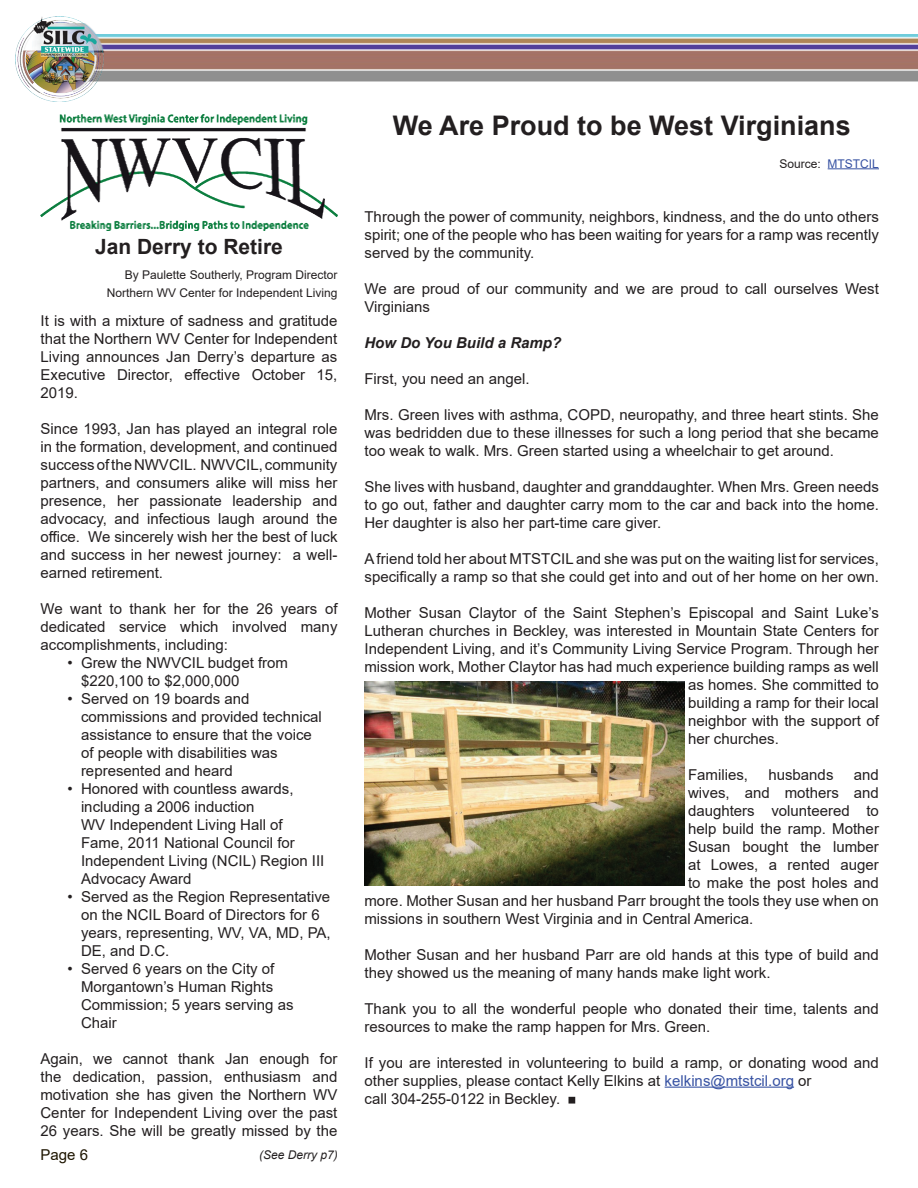
<style>
.page{position:relative;width:918px;height:1188px;background:#fff}
.page>*{position:absolute;margin:0;border:0;box-sizing:border-box;transform-origin:0 0}
.t1{font:700 27px "Arial";color:#231f20}
.t2{font:700 21px "Arial";color:#231f20}
.t3{font:15px/18px "Arial";color:#231f20}
.t4{font:italic 700 15px "Arial";color:#231f20}
.t5{font:15px "Arial";color:#1e1500}
.t6{font:12px/18px "Arial";color:#231f20;text-align:right}
.t7{font:italic 12px "Arial";color:#231f20}
.s1{color:#3853a3}
</style>
<div class="page">
<img style="left:104px;top:35px;width:814px;height:47px">
<img style="left:16px;top:17px;width:88px;height:85px">
<hr style="left:828px;top:168px;width:51px;height:1px;background:#3853a3">
<hr style="left:665px;top:1087px;width:129px;height:1px;background:#3853a3">
<div style="left:569px;top:1097px;width:6px;height:7px;border:2px solid #231f20"></div>
<img style="left:364px;top:681px;width:321px;height:204px">
<img style="left:40px;top:115px;width:298px;height:116px">
<h2 class="t2" style="left:95px;top:232px;width:189px">Jan Derry to Retire</h2>
<p class="t6" style="left:107px;top:266px;width:232px">By Paulette Southerly, Program Director<br>Northern WV Center for Independent Living</p>
<p class="t3" style="left:40px;top:311px;width:298px;text-align:justify">It is with a mixture of sadness and gratitude that the Northern WV Center for Independent Living announces Jan Derry’s departure as Executive Director, effective October 15, 2019.</p>
<p class="t3" style="left:40px;top:419px;width:299px;text-align:justify">Since 1993, Jan has played an integral role in the formation, development, and continued success of the NWVCIL. NWVCIL, community partners, and consumers alike will miss her presence, her passionate leadership and advocacy, and infectious laugh around the office. We sincerely wish her the best of luck and success in her newest journey: a well&shy;earned retirement.</p>
<p class="t3" style="left:40px;top:599px;width:299px;text-align:justify">We want to thank her for the 26 years of dedicated service which involved many accomplishments, including:</p>
<p class="t3" style="left:81px;top:653px;width:209px;text-indent:-14px">• Grew the NWVCIL budget from $220,100 to $2,000,000</p>
<p class="t3" style="left:81px;top:689px;width:242px;text-indent:-14px">• Served on 19 boards and commissions and provided technical assistance to ensure that the voice of people with disabilities was represented and heard</p>
<p class="t3" style="left:81px;top:779px;width:245px;text-indent:-14px">• Honored with countless awards, including a 2006 induction<br>WV Independent Living Hall of<br>Fame, 2011 National Council for<br>Independent Living (NCIL) Region III<br>Advocacy Award</p>
<p class="t3" style="left:81px;top:887px;width:251px;text-indent:-14px">• Served as the Region Representative on the NCIL Board of Directors for 6 years, representing, WV, VA, MD, PA,<br>DE, and D.C.</p>
<p class="t3" style="left:81px;top:959px;width:214px;text-indent:-14px">• Served 6 years on the City of<br>Morgantown’s Human Rights<br>Commission; 5 years serving as<br>Chair</p>
<p class="t3" style="left:40px;top:1049px;width:299px;text-align:justify">Again, we cannot thank Jan enough for the dedication, passion, enthusiasm and motivation she has given the Northern WV Center for Independent Living over the past 26 years. She will be greatly missed by the</p>
<p class="t7" style="left:259px;top:1147px;width:80px">(See Derry p7)</p>
<p class="t5" style="left:40px;top:1144px;width:49px">Page 6</p>
<h1 class="t1" style="left:393px;top:107px;width:460px">We Are Proud to be West Virginians</h1>
<p class="t6" style="left:780px;top:154px;width:101px">Source: <span class="s1">MTSTCIL</span></p>
<p class="t3" style="left:364px;top:207px;width:516px;text-align:justify">Through the power of community, neighbors, kindness, and the do unto others spirit; one of the people who has been waiting for years for a ramp was recently served by the community.</p>
<p class="t3" style="left:364px;top:279px;width:516px">We are proud of our community and we are proud to call ourselves West<br>Virginians</p>
<p class="t4" style="left:364px;top:332px;width:198px">How Do You Build a Ramp?</p>
<p class="t3" style="left:364px;top:369px;width:167px">First, you need an angel.</p>
<p class="t3" style="left:364px;top:405px;width:516px;text-align:justify">Mrs. Green lives with asthma, COPD, neuropathy, and three heart stints. She was bedridden due to these illnesses for such a long period that she became too weak to walk. Mrs. Green started using a wheelchair to get around.</p>
<p class="t3" style="left:364px;top:477px;width:516px;text-align:justify">She lives with husband, daughter and granddaughter. When Mrs. Green needs to go out, father and daughter carry mom to the car and back into the home.<br>Her daughter is also her part-time care giver.</p>
<p class="t3" style="left:364px;top:549px;width:516px">A friend told her about MTSTCIL and she was put on the waiting list for services, specifically a ramp so that she could get into and out of her home on her own.</p>
<p class="t3" style="left:364px;top:603px;width:516px">Mother Susan Claytor of the Saint Stephen’s Episcopal and Saint Luke’s</p>
<p class="t3" style="left:364px;top:621px;width:516px">Lutheran churches in Beckley, was interested in Mountain State Centers for</p>
<p class="t3" style="left:364px;top:639px;width:516px">Independent Living, and it’s Community Living Service Program. Through her</p>
<p class="t3" style="left:364px;top:657px;width:516px">mission work, Mother Claytor has had much experience building ramps as well</p>
<p class="t3" style="left:688px;top:675px;width:192px">as homes. She committed to</p>
<p class="t3" style="left:688px;top:693px;width:192px">building a ramp for their local</p>
<p class="t3" style="left:688px;top:711px;width:192px">neighbor with the support of</p>
<p class="t3" style="left:688px;top:729px;width:92px">her churches.</p>
<p class="t3" style="left:688px;top:765px;width:61px">Families,</p>
<p class="t3" style="left:768px;top:765px;width:67px">husbands</p>
<p class="t3" style="left:854px;top:765px;width:27px">and</p>
<p class="t3" style="left:688px;top:783px;width:192px">wives, and mothers and</p>
<p class="t3" style="left:688px;top:801px;width:192px">daughters volunteered to</p>
<p class="t3" style="left:688px;top:819px;width:192px">help build the ramp. Mother</p>
<p class="t3" style="left:688px;top:837px;width:192px">Susan bought the lumber</p>
<p class="t3" style="left:688px;top:855px;width:192px">at Lowes, a rented auger</p>
<p class="t3" style="left:688px;top:873px;width:192px">to make the post holes and</p>
<p class="t3" style="left:364px;top:891px;width:516px">more. Mother Susan and her husband Parr brought the tools they use when on</p>
<p class="t3" style="left:364px;top:909px;width:390px">missions in southern West Virginia and in Central America.</p>
<p class="t3" style="left:364px;top:945px;width:516px">Mother Susan and her husband Parr are old hands at this type of build and they showed us the meaning of many hands make light work.</p>
<p class="t3" style="left:364px;top:999px;width:516px">Thank you to all the wonderful people who donated their time, talents and resources to make the ramp happen for Mrs. Green.</p>
<p class="t3" style="left:364px;top:1053px;width:516px">If you are interested in volunteering to build a ramp, or donating wood and other supplies, please contact Kelly Elkins at <span class="s1">kelkins@mtstcil.org</span> or<br>call 304-255-0122 in Beckley.</p>
</div>
